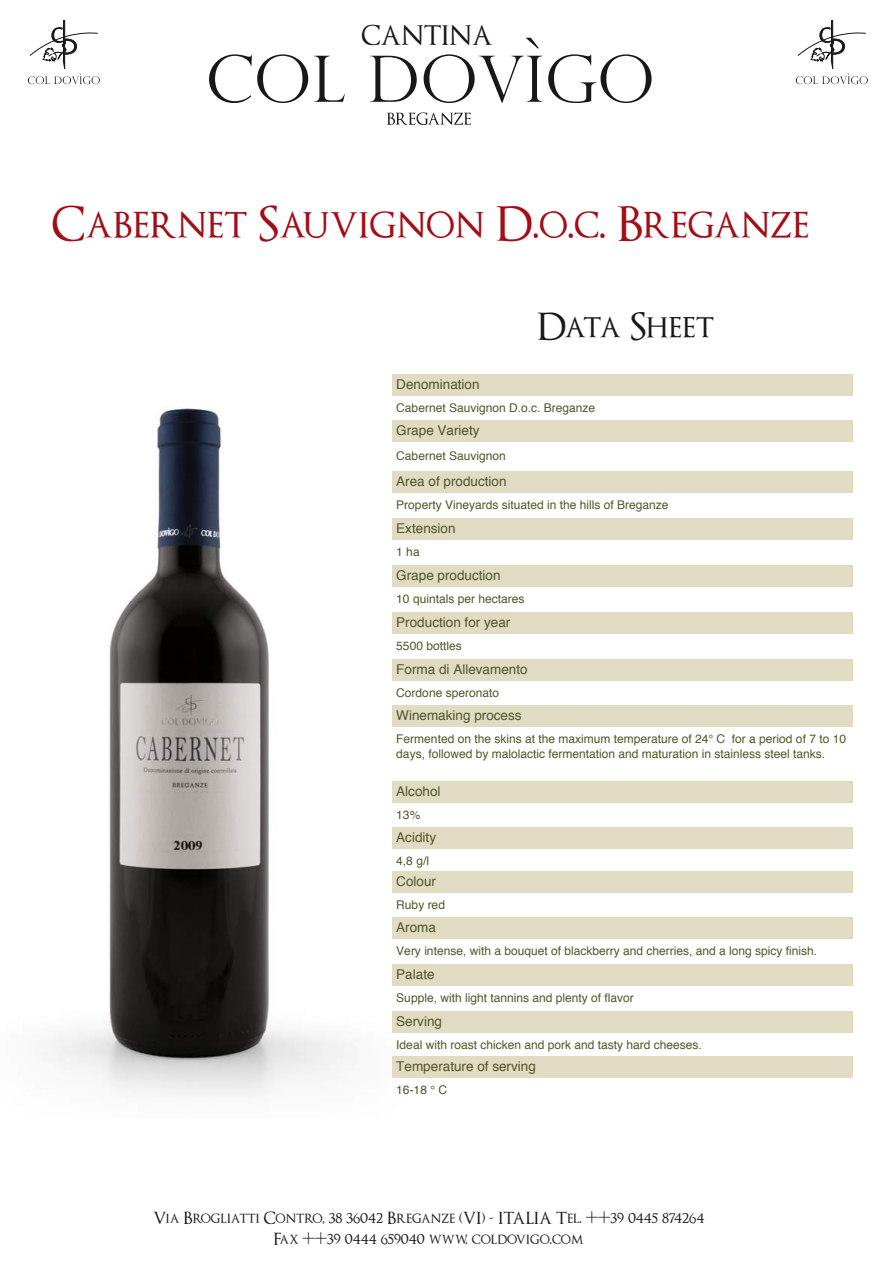
<style>
.page{position:relative;width:893px;height:1263px;background:#fff}
.page>*{position:absolute;margin:0;border:0;box-sizing:border-box;transform-origin:0 0}
.t1{font:46.8px "Optimus Princeps";color:#a40c16}
.t2{font:36.75px "Optimus Princeps";color:#1a171b}
.t3{font:26.7px "Optimus Princeps";color:#1a171b}
.t4{font:16.5px/21px "Optimus Princeps";color:#1a171b;text-align:center}
.t5{font:13.5px "Helvetica";color:#4f5827}
.t6{font:12px/14.4px "Helvetica";color:#4f5827}
</style>
<div class="page">
<img style="left:41px;top:395px;width:384px;height:700px">
<svg style="left:209px;top:54px;width:99px;height:49px"></svg>
<svg style="left:314px;top:56px;width:31px;height:46px"></svg>
<svg style="left:370px;top:56px;width:47px;height:46px"></svg>
<svg style="left:424px;top:54px;width:118px;height:49px"></svg>
<svg style="left:548px;top:54px;width:104px;height:49px"></svg>
<svg style="left:526px;top:38px;width:13px;height:10px"></svg>
<svg style="left:28px;top:20px;width:72px;height:64px"></svg>
<svg style="left:796px;top:20px;width:72px;height:64px"></svg>
<div style="left:392px;top:374px;width:460px;height:21px;background:#e1dbc4"></div>
<div style="left:392px;top:421px;width:460px;height:21px;background:#e1dbc4"></div>
<div style="left:392px;top:472px;width:460px;height:21px;background:#e1dbc4"></div>
<div style="left:392px;top:518px;width:460px;height:22px;background:#e1dbc4"></div>
<div style="left:392px;top:565px;width:460px;height:22px;background:#e1dbc4"></div>
<div style="left:392px;top:612px;width:460px;height:21px;background:#e1dbc4"></div>
<div style="left:392px;top:659px;width:460px;height:21px;background:#e1dbc4"></div>
<div style="left:392px;top:706px;width:460px;height:21px;background:#e1dbc4"></div>
<div style="left:392px;top:781px;width:460px;height:21px;background:#e1dbc4"></div>
<div style="left:392px;top:828px;width:460px;height:21px;background:#e1dbc4"></div>
<div style="left:392px;top:871px;width:460px;height:21px;background:#e1dbc4"></div>
<div style="left:392px;top:918px;width:460px;height:21px;background:#e1dbc4"></div>
<div style="left:392px;top:964px;width:460px;height:22px;background:#e1dbc4"></div>
<div style="left:392px;top:1011px;width:460px;height:21px;background:#e1dbc4"></div>
<div style="left:392px;top:1056px;width:460px;height:21px;background:#e1dbc4"></div>
<svg style="left:387px;top:112px;width:84px;height:13px"></svg>
<h3 class="t3" style="left:361px;top:22px;width:133px">CANTINA</h3>
<h1 class="t1" style="left:52px;top:200px;width:759px">Cabernet Sauvignon D.o.c. Breganze</h1>
<h2 class="t2" style="left:537px;top:308px;width:179px">Data Sheet</h2>
<p class="t5" style="left:396px;top:373px;width:85px">Denomination</p>
<p class="t6" style="left:396px;top:400px;width:200px">Cabernet Sauvignon D.o.c. Breganze</p>
<p class="t5" style="left:396px;top:420px;width:85px">Grape Variety</p>
<p class="t6" style="left:396px;top:449px;width:111px">Cabernet Sauvignon</p>
<p class="t5" style="left:396px;top:471px;width:112px">Area of production</p>
<p class="t6" style="left:396px;top:498px;width:274px">Property Vineyards situated in the hills of Breganze</p>
<p class="t5" style="left:396px;top:518px;width:61px">Extension</p>
<p class="t6" style="left:396px;top:545px;width:25px">1 ha</p>
<p class="t5" style="left:396px;top:565px;width:106px">Grape production</p>
<p class="t6" style="left:396px;top:592px;width:130px">10 quintals per hectares</p>
<p class="t5" style="left:396px;top:612px;width:116px">Production for year</p>
<p class="t6" style="left:396px;top:639px;width:67px">5500 bottles</p>
<p class="t5" style="left:396px;top:658px;width:133px">Forma di Allevamento</p>
<p class="t6" style="left:396px;top:685px;width:104px">Cordone speronato</p>
<p class="t5" style="left:396px;top:705px;width:127px">Winemaking process</p>
<p class="t6" style="left:396px;top:732px;width:451px">Fermented on the skins at the maximum temperature of 24° C for a period of 7 to 10 days, followed by malolactic fermentation and maturation in stainless steel tanks.</p>
<p class="t5" style="left:396px;top:780px;width:46px">Alcohol</p>
<p class="t6" style="left:396px;top:807px;width:26px">13%</p>
<p class="t5" style="left:396px;top:827px;width:41px">Acidity</p>
<p class="t6" style="left:396px;top:854px;width:34px">4,8 g/l</p>
<p class="t5" style="left:396px;top:870px;width:41px">Colour</p>
<p class="t6" style="left:396px;top:897px;width:50px">Ruby red</p>
<p class="t5" style="left:396px;top:917px;width:41px">Aroma</p>
<p class="t6" style="left:396px;top:944px;width:422px">Very intense, with a bouquet of blackberry and cherries, and a long spicy finish.</p>
<p class="t5" style="left:396px;top:964px;width:40px">Palate</p>
<p class="t6" style="left:396px;top:991px;width:239px">Supple, with light tannins and plenty of flavor</p>
<p class="t5" style="left:396px;top:1011px;width:47px">Serving</p>
<p class="t6" style="left:396px;top:1038px;width:307px">Ideal with roast chicken and pork and tasty hard cheeses.</p>
<p class="t5" style="left:396px;top:1056px;width:141px">Temperature of serving</p>
<p class="t6" style="left:396px;top:1083px;width:52px">16-18 ° C</p>
<h3 class="t4" style="left:153px;top:1209px;width:553px">Via Brogliatti Contro, 38 36042 Breganze (VI) - ITALIA Tel. ++39 0445 874264<br>Fax ++39 0444 659040 www. coldovigo.com</h3>
</div>
